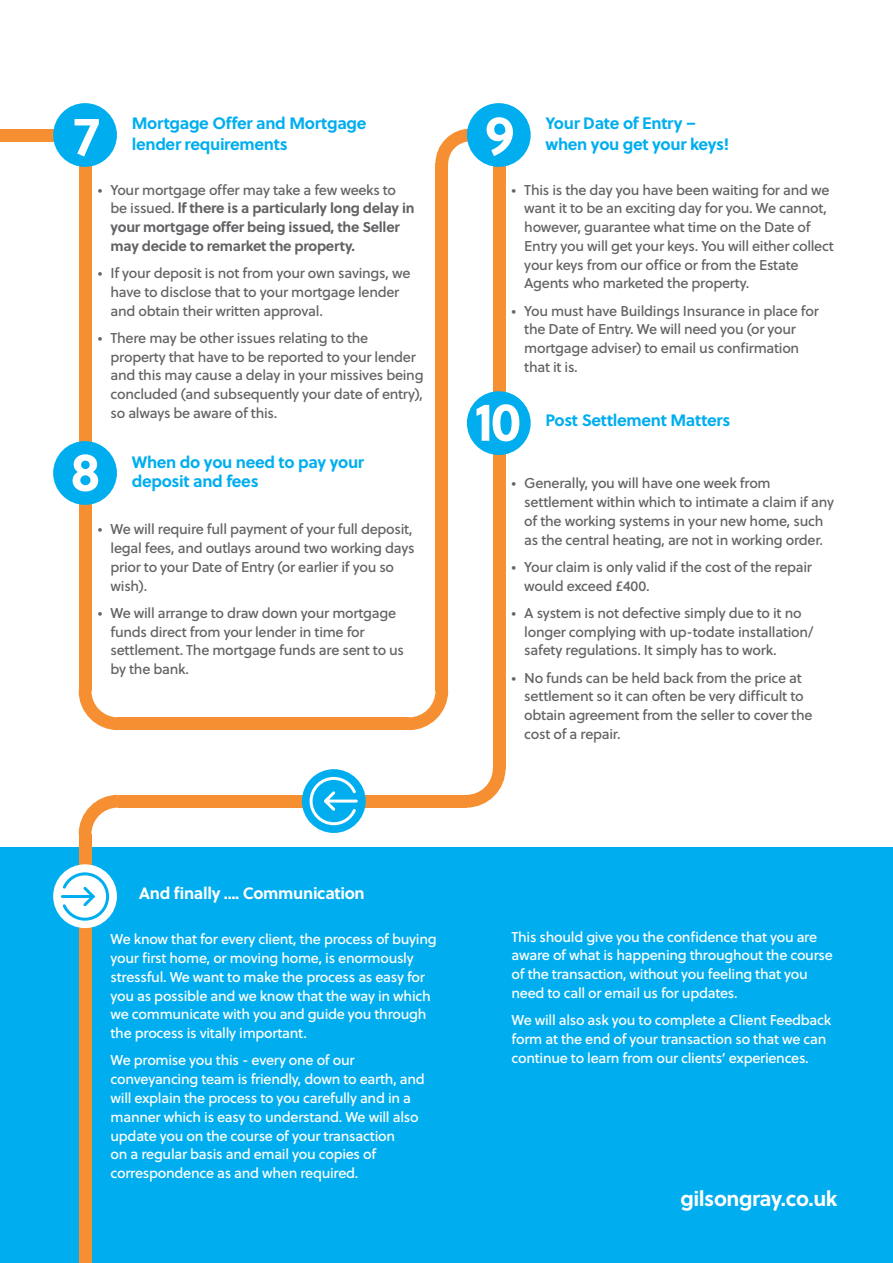
<style>
.page{position:relative;width:893px;height:1263px;background:#fff}
.page>*{position:absolute;margin:0;border:0;box-sizing:border-box;transform-origin:0 0}
.t1{font:700 54px "Soleil";color:#fff}
.t2{font:700 21px "Soleil";letter-spacing:-.02em;color:#fff}
.t3{font:700 16.5px/21px "Soleil";letter-spacing:-.02em;color:#00aeef}
.t4{font:700 16.5px "Soleil";letter-spacing:-.02em;color:#fff}
.t5{font:14.25px/18.8px "Soleil Bk";letter-spacing:-.02em;color:#636366}
.t6{font:14.25px/18.8px "Soleil Bk";letter-spacing:-.02em;color:#fff}
.t7{font:700 14.25px/18.8px "Soleil";letter-spacing:-.02em;color:#636366}
.s1{font-family:"Soleil Bk";font-weight:400}
</style>
<div class="page">
<div style="left:79px;top:113px;width:12px;height:578px;background:#f68f32"></div>
<div style="left:118px;top:717px;width:291px;height:13px;background:#f68f32"></div>
<div style="left:435px;top:163px;width:13px;height:528px;background:#f68f32"></div>
<svg style="left:78px;top:678px;width:40px;height:53px"></svg>
<svg style="left:409px;top:691px;width:40px;height:40px"></svg>
<div style="left:53px;top:441px;width:64px;height:64px;background:#00aeef;border-radius:50%"></div>
<div style="left:0;top:848px;width:893px;height:415px;background:#00aeef"></div>
<div style="left:0;top:129px;width:79px;height:13px;background:#f68f32"></div>
<div style="left:53px;top:103px;width:64px;height:64px;background:#00aeef;border-radius:50%"></div>
<svg style="left:435px;top:122px;width:58px;height:45px"></svg>
<div style="left:493px;top:150px;width:13px;height:618px;background:#f68f32"></div>
<div style="left:79px;top:834px;width:12px;height:429px;background:#f68f32"></div>
<div style="left:118px;top:795px;width:348px;height:13px;background:#f68f32"></div>
<svg style="left:466px;top:768px;width:40px;height:40px"></svg>
<svg style="left:78px;top:794px;width:40px;height:53px"></svg>
<div style="left:467px;top:103px;width:64px;height:64px;background:#00aeef;border-radius:50%"></div>
<div style="left:53px;top:864px;width:64px;height:64px;background:#fff;border-radius:50%"></div>
<div style="left:302px;top:769px;width:64px;height:64px;background:#00aeef;border-radius:50%"></div>
<div style="left:467px;top:391px;width:64px;height:64px;background:#00aeef;border-radius:50%"></div>
<svg style="left:308px;top:775px;width:51px;height:52px"></svg>
<svg style="left:59px;top:871px;width:52px;height:51px"></svg>
<p class="t1" style="left:74px;top:94px;width:27px">7</p>
<p class="t3" style="left:132px;top:112px;width:236px">Mortgage Offer and Mortgage lender requirements</p>
<p class="t7" style="left:111px;top:179px;width:306px;text-indent:-13px"><span class="s1">• Your mortgage offer may take a few weeks to be issued.</span> lf there is a particularly long delay in your mortgage offer being issued, the Seller may decide to remarket the property.</p>
<p class="t5" style="left:111px;top:263px;width:301px;text-indent:-13px">• If your deposit is not from your own savings, we have to disclose that to your mortgage lender and obtain their written approval.</p>
<p class="t5" style="left:111px;top:328px;width:315px;text-indent:-13px">• There may be other issues relating to the property that have to be reported to your lender and this may cause a delay in your missives being concluded (and subsequently your date of entry), so always be aware of this.</p>
<p class="t1" style="left:70px;top:430px;width:32px">8</p>
<p class="t3" style="left:132px;top:452px;width:234px;line-height:18.8px">When do you need to pay your deposit and fees</p>
<p class="t5" style="left:111px;top:519px;width:306px;text-indent:-13px">• We will require full payment of your full deposit, legal fees, and outlays around two working days prior to your Date of Entry (or earlier if you so wish).</p>
<p class="t5" style="left:111px;top:603px;width:295px;text-indent:-13px">• We will arrange to draw down your mortgage funds direct from your lender in time for settlement. The mortgage funds are sent to us by the bank.</p>
<p class="t1" style="left:485px;top:93px;width:31px">9</p>
<p class="t3" style="left:546px;top:112px;width:185px">Your Date of Entry – when you get your keys!</p>
<p class="t5" style="left:524px;top:180px;width:311px;text-indent:-13px">• This is the day you have been waiting for and we want it to be an exciting day for you. We cannot, however, guarantee what time on the Date of Entry you will get your keys. You will either collect your keys from our office or from the Estate Agents who marketed the property.</p>
<p class="t5" style="left:524px;top:301px;width:296px;text-indent:-13px">• You must have Buildings Insurance in place for the Date of Entry. We will need you (or your mortgage adviser) to email us confirmation that it is.</p>
<p class="t1" style="left:474px;top:380px;width:49px">10</p>
<p class="t3" style="left:546px;top:408px;width:186px">Post Settlement Matters</p>
<p class="t5" style="left:524px;top:473px;width:311px;text-indent:-13px">• Generally, you will have one week from settlement within which to intimate a claim if any of the working systems in your new home, such as the central heating, are not in working order.</p>
<p class="t5" style="left:524px;top:557px;width:289px;text-indent:-13px">• Your claim is only valid if the cost of the repair would exceed £400.</p>
<p class="t5" style="left:524px;top:603px;width:291px;text-indent:-13px">• A system is not defective simply due to it no longer complying with up-todate installation/ safety regulations. It simply has to work.</p>
<p class="t5" style="left:524px;top:668px;width:290px;text-indent:-13px">• No funds can be held back from the price at settlement so it can often be very difficult to obtain agreement from the seller to cover the cost of a repair.</p>
<p class="t4" style="left:139px;top:881px;width:227px">And finally .... Communication</p>
<p class="t6" style="left:111px;top:929px;width:328px">We know that for every client, the process of buying your first home, or moving home, is enormously stressful. We want to make the process as easy for you as possible and we know that the way in which we communicate with you and guide you through the process is vitally important.</p>
<p class="t6" style="left:111px;top:1050px;width:316px">We promise you this - every one of our conveyancing team is friendly, down to earth, and will explain the process to you carefully and in a manner which is easy to understand. We will also update you on the course of your transaction<br>on a regular basis and email you copies of correspondence as and when required.</p>
<p class="t6" style="left:512px;top:927px;width:323px">This should give you the confidence that you are aware of what is happening throughout the course of the transaction, without you feeling that you need to call or email us for updates.</p>
<p class="t6" style="left:512px;top:1010px;width:321px">We will also ask you to complete a Client Feedback form at the end of your transaction so that we can continue to learn from our clients’ experiences.</p>
<p class="t2" style="left:680px;top:1183px;width:159px">gilsongray.co.uk</p>
</div>
